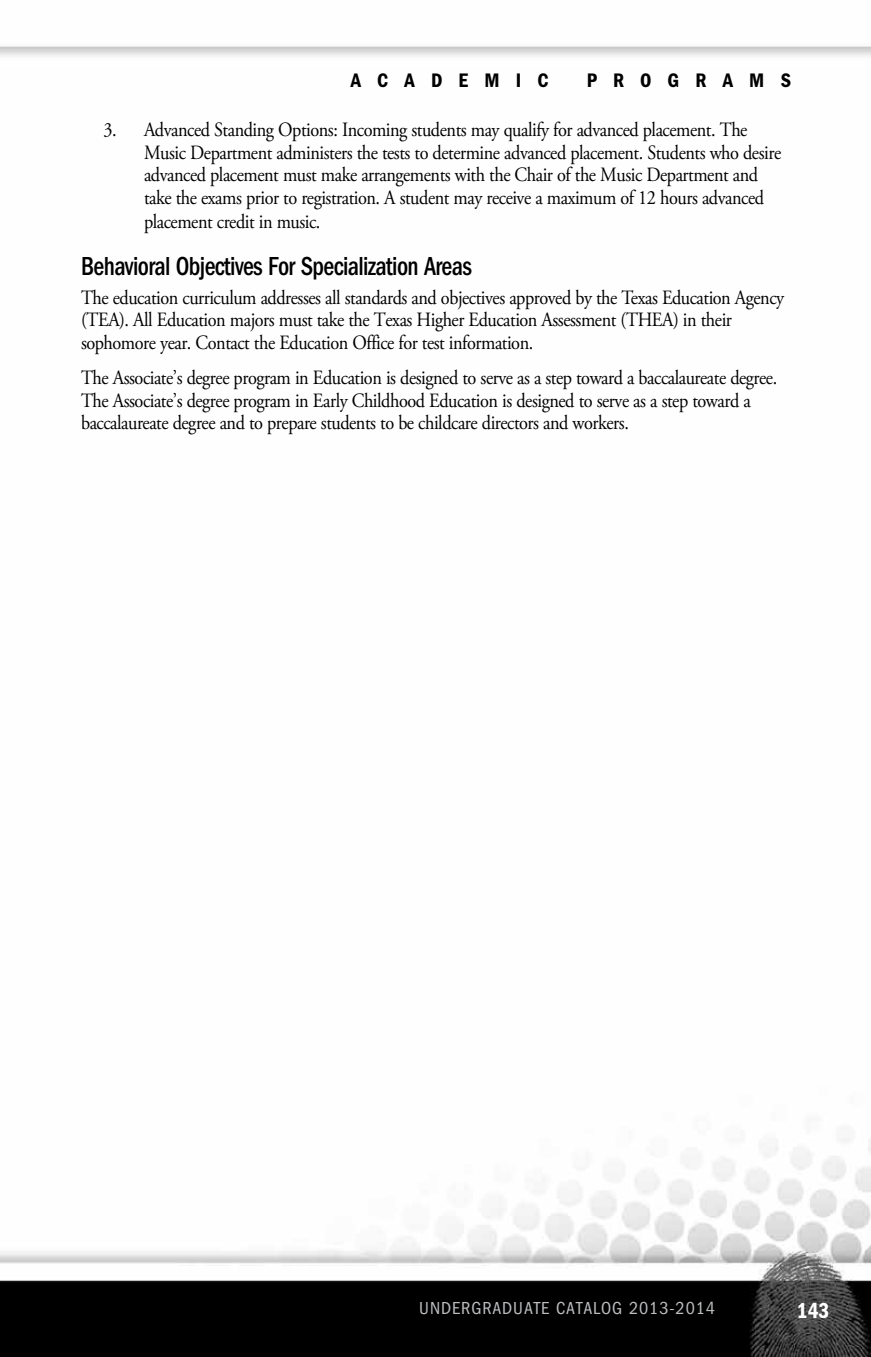
<style>
.page{position:relative;width:871px;height:1357px;background:#fff}
.page>*{position:absolute;margin:0;border:0;box-sizing:border-box;transform-origin:0 0}
.t1{font:500 condensed 27px "ITC Franklin Gothic Std";letter-spacing:-.025em;color:#000;scale:.9 1}
.t2{font:22.5px "ITC Franklin Gothic Std Dm Cd";color:#fff;scale:.95 1}
.t3{font:20.25px/22.5px "Adobe Garamond Pro";letter-spacing:-.025em;color:#000;scale:.9 1}
.t4{font:20.25px "ITC Franklin Gothic Std Dm Cd";letter-spacing:.8em;color:#000}
.t5{font:condensed 18px "ITC Franklin Gothic Std";letter-spacing:.05em;color:#bcbec0}
</style>
<div class="page">
<img style="left:0;top:46px;width:871px;height:1311px">
<p class="t4" style="left:351px;top:69px;width:199px">ACADEMIC</p>
<p class="t4" style="left:587px;top:69px;width:206px">PROGRAMS</p>
<p class="t3" style="left:144px;top:119px;width:709px;text-indent:-40px">3. Advanced Standing Options: Incoming students may qualify for advanced placement. The Music Department administers the tests to determine advanced placement. Students who desire advanced placement must make arrangements with the Chair of the Music Department and take the exams prior to registration. A student may receive a maximum of 12 hours advanced</p>
<p class="t3" style="left:144px;top:211px;width:198px">placement credit in music.</p>
<h1 class="t1" style="left:81px;top:250px;width:436px">Behavioral Objectives For Specialization Areas</h1>
<p class="t3" style="left:81px;top:287px;width:783px">The education curriculum addresses all standards and objectives approved by the Texas Education Agency (TEA). All Education majors must take the Texas Higher Education Assessment (THEA) in their sophomore year. Contact the Education Office for test information.</p>
<p class="t3" style="left:81px;top:367px;width:775px">The Associate’s degree program in Education is designed to serve as a step toward a baccalaureate degree.<br>The Associate’s degree program in Early Childhood Education is designed to serve as a step toward a baccalaureate degree and to prepare students to be childcare directors and workers.</p>
<p class="t5" style="left:419px;top:1298px;width:297px">UNDERGRADUATE CATALOG 2013-2014</p>
<p class="t2" style="left:797px;top:1298px;width:36px">143</p>
</div>
